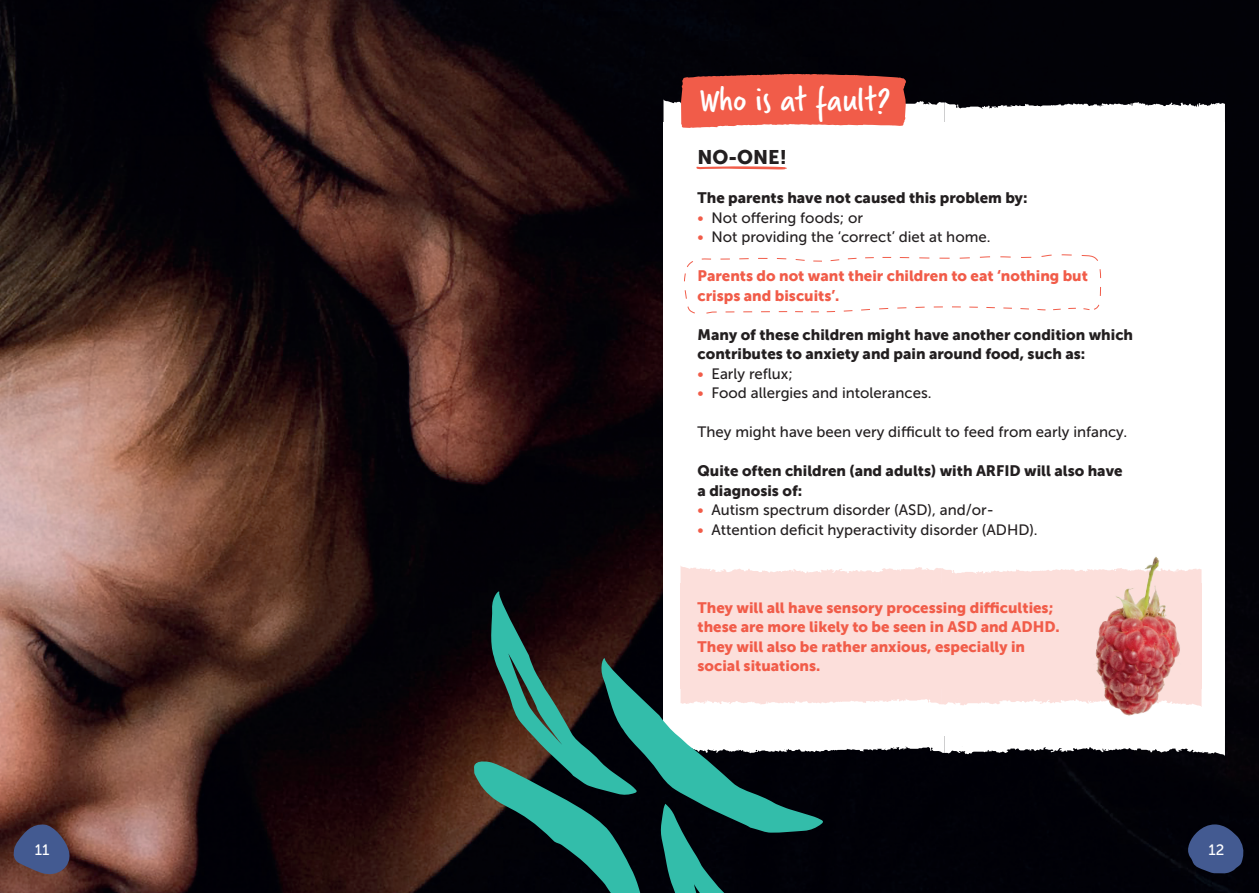
<style>
.page{position:relative;width:1259px;height:893px;background:#fff}
.page>*{position:absolute;margin:0;border:0;box-sizing:border-box;transform-origin:0 0}
.t1{font:36.6px "Verveine";color:#fff}
.t2{font:19.5px "Museo Sans 900";color:#231f20}
.t3{font:15px "Museo Sans 500";color:#231f20}
.t4{font:15px/19.5px "Museo Sans 900";color:#f15c49}
.t5{font:15px/19.5px "Museo Sans 900";color:#231f20}
.t6{font:15px "Museo Sans 500";color:#fff}
.s1{color:#f15c49}
</style>
<div class="page">
<img style="left:0;top:0;width:1259px;height:893px">
<svg style="left:13px;top:823px;width:59px;height:55px;background:#4c4a68"></svg>
<div style="left:663px;top:122px;width:562px;height:614px;background:#fff"></div>
<svg style="left:663px;top:74px;width:562px;height:54px"></svg>
<svg style="left:472px;top:566px;width:772px;height:327px;background:#5d6464"></svg>
<img style="left:1027px;top:523px;width:214px;height:255px">
<svg style="left:684px;top:254px;width:417px;height:60px"></svg>
<svg style="left:696px;top:166px;width:91px;height:3px"></svg>
<p class="t1" style="left:699px;top:74px;width:192px">Who is at fault?</p>
<p class="t2" style="left:697px;top:146px;width:91px">NO-ONE!</p>
<p class="t5" style="left:697px;top:188px;width:332px">The parents have not caused this problem by:</p>
<p class="t3" style="left:697px;top:209px;width:167px"><span class="s1">•</span> Not offering foods; or</p>
<p class="t3" style="left:697px;top:229px;width:294px"><span class="s1">•</span> Not providing the ‘correct’ diet at home.</p>
<p class="t4" style="left:697px;top:266px;width:392px">Parents do not want their children to eat ‘nothing but crisps and biscuits’.</p>
<p class="t5" style="left:697px;top:325px;width:437px">Many of these children might have another condition which contributes to anxiety and pain around food, such as:</p>
<p class="t3" style="left:697px;top:365px;width:97px"><span class="s1">•</span> Early reflux;</p>
<p class="t3" style="left:697px;top:385px;width:235px"><span class="s1">•</span> Food allergies and intolerances.</p>
<p class="t3" style="left:697px;top:424px;width:431px">They might have been very difficult to feed from early infancy.</p>
<p class="t5" style="left:697px;top:461px;width:426px">Quite often children (and adults) with ARFID will also have a diagnosis of:</p>
<p class="t3" style="left:697px;top:502px;width:298px"><span class="s1">•</span> Autism spectrum disorder (ASD), and/or-</p>
<p class="t3" style="left:697px;top:521px;width:342px"><span class="s1">•</span> Attention deficit hyperactivity disorder (ADHD).</p>
<p class="t4" style="left:697px;top:598px;width:364px">They will all have sensory processing difficulties; these are more likely to be seen in ASD and ADHD.<br>They will also be rather anxious, especially in social situations.</p>
<p class="t6" style="left:35px;top:841px;width:16px">11</p>
<p class="t6" style="left:1208px;top:841px;width:17px">12</p>
</div>
